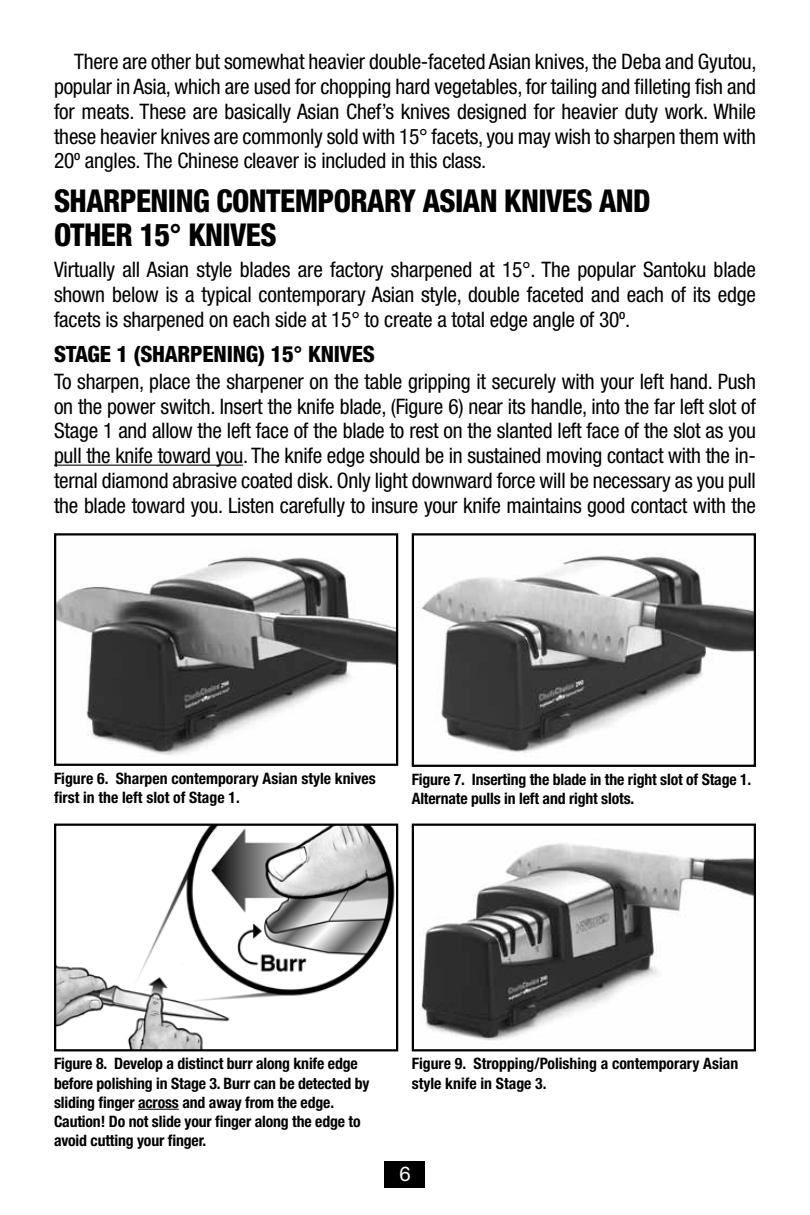
<style>
.page{position:relative;width:810px;height:1215px;background:#fff}
.page>*{position:absolute;margin:0;border:0;box-sizing:border-box;transform-origin:0 0}
.t1{font:800 condensed 31.5px "Helvetica Neue LT Std";letter-spacing:-.02em;color:#000;scale:.96 1}
.t2{font:800 condensed 22.5px "Helvetica Neue LT Std";letter-spacing:-.01em;color:#000}
.t3{font:condensed 21.38px/24.8px "Helvetica Neue LT Std";letter-spacing:-.01em;color:#000;text-align:justify}
.t4{font:20.25px "Helvetica Neue LT Std";color:#fff}
.t5{font:700 condensed 15.75px/19.1px "Helvetica Neue LT Std";letter-spacing:-.01em;color:#000}
</style>
<div class="page">
<div style="left:385px;top:1161px;width:40px;height:27px;background:#000"></div>
<hr style="left:54px;top:465px;width:189px;height:1px;background:#000">
<img style="left:57px;top:556px;width:338px;height:199px">
<div style="left:54px;top:533px;width:344px;height:233px;border:2px solid #000"></div>
<img style="left:57px;top:827px;width:338px;height:221px">
<div style="left:54px;top:824px;width:344px;height:227px;border:2px solid #000"></div>
<hr style="left:138px;top:1109px;width:41px;height:1px;background:#000">
<img style="left:420px;top:843px;width:333px;height:198px">
<div style="left:412px;top:824px;width:344px;height:227px;border:2px solid #000"></div>
<img style="left:421px;top:555px;width:332px;height:198px">
<div style="left:412px;top:533px;width:344px;height:234px;border:2px solid #000"></div>
<p class="t3" style="left:54px;top:49px;width:704px;text-indent:20px">There are other but somewhat heavier double-faceted Asian knives, the Deba and Gyutou, popular in Asia, which are used for chopping hard vegetables, for tailing and filleting fish and for meats. These are basically Asian Chef’s knives designed for heavier duty work. While these heavier knives are commonly sold with 15° facets, you may wish to sharpen them with 20º angles. The Chinese cleaver is included in this class.</p>
<h1 class="t1" style="left:54px;top:181px;width:187px">SHARPENING CONT</h1>
<h1 class="t1" style="left:280px;top:181px;width:74px">EMPORARY</h1>
<h1 class="t1" style="left:423px;top:181px;width:17px">ASIAN</h1>
<h1 class="t1" style="left:504px;top:181px;width:154px">KNIVES AN D</h1>
<h1 class="t1" style="left:54px;top:215px;width:232px">OTHER 15° KNIVES</h1>
<p class="t3" style="left:54px;top:257px;width:704px">Virtually all Asian style blades are factory sharpened at 15°. The popular Santoku blade shown below is a typical contemporary Asian style, double faceted and each of its edge facets is sharpened on each side at 15° to create a total edge angle of 30º.</p>
<p class="t2" style="left:54px;top:340px;width:322px">STAGE 1 (SHARPENING) 15° KNIVES</p>
<p class="t3" style="left:54px;top:369px;width:704px">To sharpen, place the sharpener on the table gripping it securely with your left hand. Push on the power switch. Insert the knife blade, (Figure 6) near its handle, into the far left slot of Stage 1 and allow the left face of the blade to rest on the slanted left face of the slot as you pull the knife toward you. The knife edge should be in sustained moving contact with the in&shy;ternal diamond abrasive coated disk. Only light downward force will be necessary as you pull the blade toward you. Listen carefully to insure your knife maintains good contact with the</p>
<p class="t5" style="left:54px;top:769px;width:323px">Figure 6. Sharpen contemporary Asian style knives first in the left slot of Stage 1.</p>
<p class="t5" style="left:412px;top:769px;width:341px">Figure 7. Inserting the blade in the right slot of Stage 1.<br>Alternate pulls in left and right slots.</p>
<p class="t5" style="left:54px;top:1054px;width:317px">Figure 8. Develop a distinct burr along knife edge before polishing in Stage 3. Burr can be detected by sliding finger across and away from the edge.<br>Caution! Do not slide your finger along the edge to avoid cutting your finger.</p>
<p class="t5" style="left:412px;top:1054px;width:328px">Figure 9. Stropping/Polishing a contemporary Asian style knife in Stage 3.</p>
<p class="t4" style="left:399px;top:1162px;width:13px">6</p>
</div>
